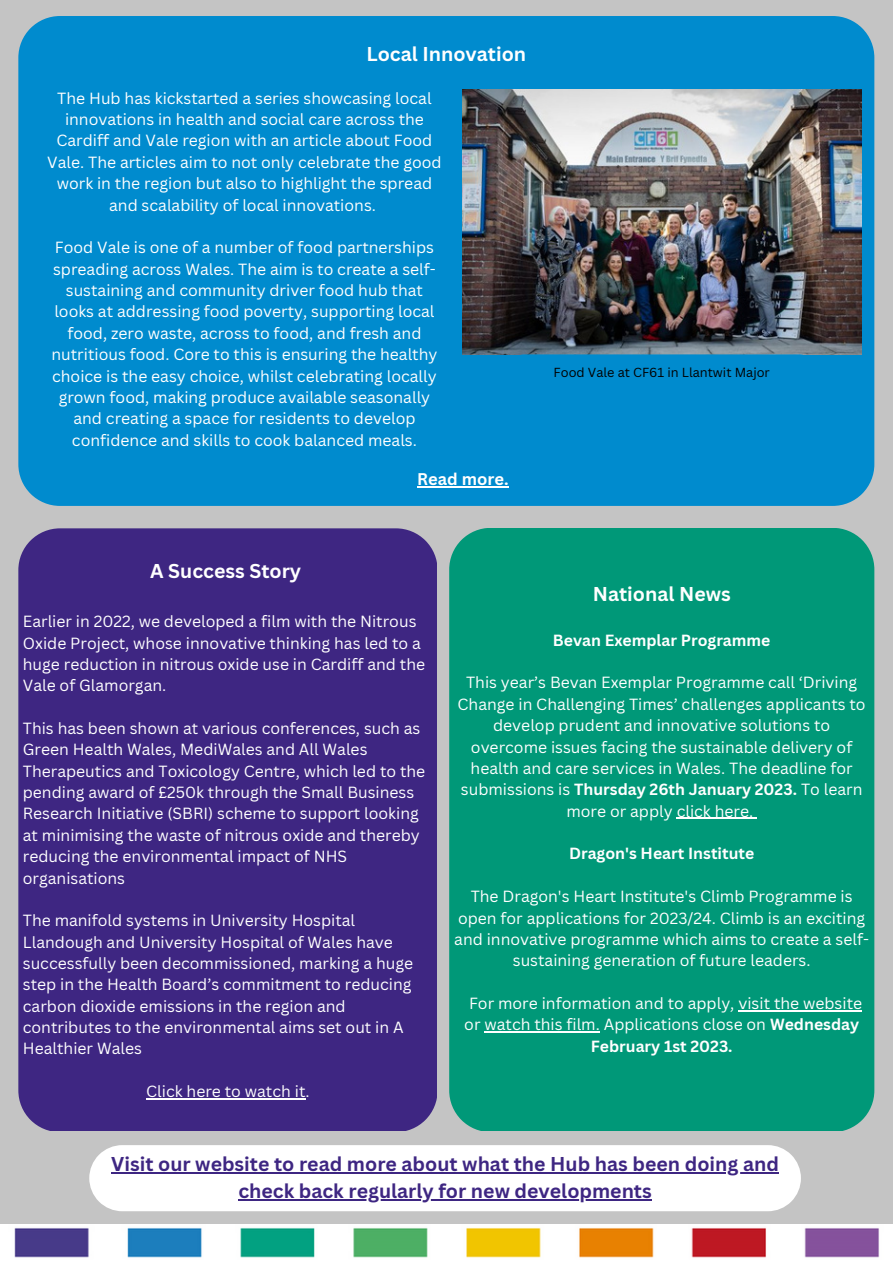
<style>
.page{position:relative;width:893px;height:1264px;background:#fff}
.page>*{position:absolute;margin:0;border:0;box-sizing:border-box;transform-origin:0 0}
.t1{font:700 19.5px/27px "Canva Sans";color:#3e2682;text-align:center}
.t2{font:700 19.5px "Canva Sans";color:#fff}
.t3{font:700 16.5px "Canva Sans";color:#fff}
.t4{font:15.75px/21.3px "Canva Sans";color:#fff;text-align:center}
.t5{font:700 15.75px "Canva Sans";color:#fff}
.t6{font:12.75px "Canva Sans";color:#000}
.s1{font-weight:700}
</style>
<div class="page">
<div style="left:0;top:0;width:892px;height:1262px;background:#c4c4c4"></div>
<img style="left:0;top:1224px;width:892px;height:38px">
<div style="left:18px;top:16px;width:856px;height:489px;background:#008bce"></div>
<div style="left:18px;top:528px;width:419px;height:602px;background:#3e2682"></div>
<hr style="left:146px;top:1098px;width:159px;height:1px;background:#fff">
<div style="left:449px;top:528px;width:425px;height:602px;background:#009878"></div>
<hr style="left:676px;top:817px;width:77px;height:2px;background:#fff">
<hr style="left:738px;top:1010px;width:124px;height:1px;background:#fff">
<hr style="left:484px;top:1031px;width:116px;height:1px;background:#fff">
<div style="left:89px;top:1145px;width:711px;height:66px;background:#fff"></div>
<hr style="left:111px;top:1172px;width:668px;height:1px;background:#3e2682">
<hr style="left:238px;top:1199px;width:413px;height:1px;background:#3e2682">
<img style="left:463px;top:89px;width:398px;height:265px">
<div style="left:43px;top:82px;width:401px;height:397px;background:#008bce"></div>
<div style="left:329px;top:462px;width:267px;height:34px;background:#008bce"></div>
<hr style="left:417px;top:486px;width:91px;height:1px;background:#fff">
<div style="left:312px;top:35px;width:268px;height:38px;background:#008bce"></div>
<div style="left:506px;top:354px;width:309px;height:37px;background:#008bce"></div>
<p class="t2" style="left:366px;top:40px;width:161px">Local Innovation</p>
<p class="t4" style="left:47px;top:87px;width:396px">The Hub has kickstarted a series showcasing local innovations in health and social care across the Cardiff and Vale region with an article about Food Vale. The articles aim to not only celebrate the good work in the region but also to highlight the spread and scalability of local innovations.</p>
<p class="t4" style="left:51px;top:236px;width:387px">Food Vale is one of a number of food partnerships spreading across Wales. The aim is to create a self&shy;sustaining and community driver food hub that looks at addressing food poverty, supporting local food, zero waste, across to food, and fresh and nutritious food. Core to this is ensuring the healthy choice is the easy choice, whilst celebrating locally grown food, making produce available seasonally and creating a space for residents to develop confidence and skills to cook balanced meals.</p>
<p class="t3" style="left:417px;top:467px;width:93px">Read more.</p>
<p class="t6" style="left:553px;top:363px;width:218px">Food Vale at CF61 in Llantwit Major</p>
<p class="t2" style="left:150px;top:557px;width:152px">A Success Story</p>
<p class="t4" style="left:23px;top:610px;width:404px;text-align:left">Earlier in 2022, we developed a film with the Nitrous Oxide Project, whose innovative thinking has led to a huge reduction in nitrous oxide use in Cardiff and the Vale of Glamorgan.</p>
<p class="t4" style="left:23px;top:717px;width:404px;text-align:left">This has been shown at various conferences, such as Green Health Wales, MediWales and All Wales Therapeutics and Toxicology Centre, which led to the pending award of £250k through the Small Business Research Initiative (SBRI) scheme to support looking at minimising the waste of nitrous oxide and thereby reducing the environmental impact of NHS organisations</p>
<p class="t4" style="left:23px;top:909px;width:392px;text-align:left">The manifold systems in University Hospital Llandough and University Hospital of Wales have successfully been decommissioned, marking a huge step in the Health Board’s commitment to reducing carbon dioxide emissions in the region and contributes to the environmental aims set out in A Healthier Wales</p>
<p class="t4" style="left:146px;top:1080px;width:165px">Click here to watch it.</p>
<p class="t2" style="left:592px;top:580px;width:139px">National News</p>
<p class="t5" style="left:553px;top:629px;width:219px">Bevan Exemplar Programme</p>
<p class="t4" style="left:457px;top:671px;width:409px">This year’s Bevan Exemplar Programme call ‘Driving Change in Challenging Times’ challenges applicants to develop prudent and innovative solutions to overcome issues facing the sustainable delivery of health and care services in Wales. The deadline for submissions is <span class="s1">Thursday 26th January 2023.</span> To learn more or apply click here.</p>
<p class="t5" style="left:569px;top:842px;width:187px">Dragon's Heart Institute</p>
<p class="t4" style="left:454px;top:885px;width:416px">The Dragon's Heart Institute's Climb Programme is open for applications for 2023/24. Climb is an exciting and innovative programme which aims to create a self&shy;sustaining generation of future leaders.</p>
<p class="t4" style="left:464px;top:992px;width:399px">For more information and to apply, visit the website or watch this film. Applications close on <span class="s1">Wednesday<br>February 1st 2023.</span></p>
<p class="t1" style="left:111px;top:1149px;width:669px">Visit our website to read more about what the Hub has been doing and check back regularly for new developments</p>
</div>
